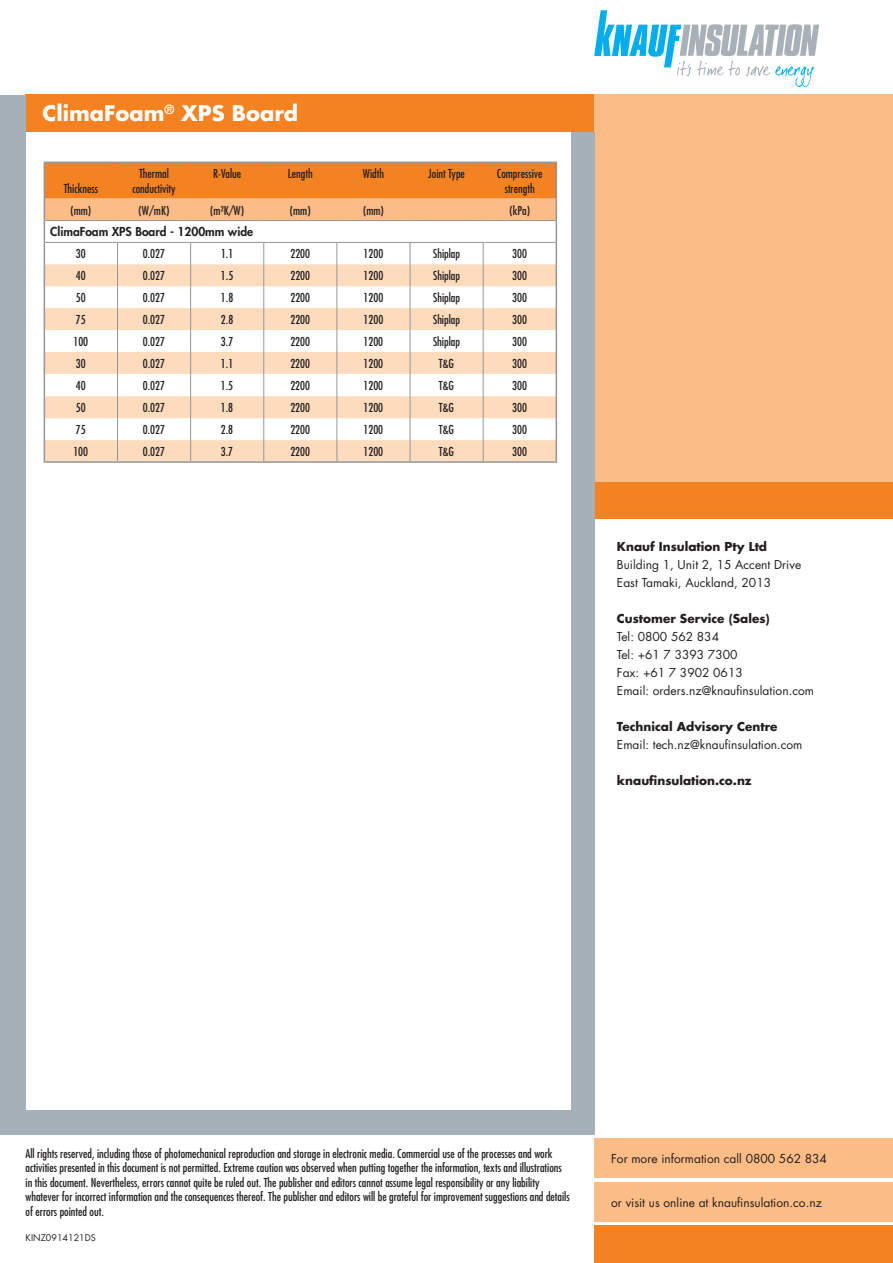
<style>
.page{position:relative;width:893px;height:1263px;background:#fff}
.page>*{position:absolute;margin:0;border:0;box-sizing:border-box;transform-origin:0 0}
.t1{font:700 21px "Futura Std";color:#fff}
.t2{font:condensed 12px/14.4px "Futura Std";color:#231f20;text-align:center}
.t3{font:12px/18px "Futura Std";color:#231f20}
.t4{font:700 12px "Futura Std";color:#231f20}
.t5{font:800 12px "Futura Std";color:#231f20}
.t6{font:9px "Futura Std";color:#231f20}
</style>
<div class="page">
<div style="left:26px;top:95px;width:568px;height:37px;background:#f48221"></div>
<div style="left:594px;top:482px;width:299px;height:37px;background:#f48221"></div>
<div style="left:594px;top:1225px;width:299px;height:38px;background:#f48221"></div>
<div style="left:594px;top:1182px;width:299px;height:40px;background:#fbbc85"></div>
<div style="left:594px;top:1138px;width:299px;height:40px;background:#fbbc85"></div>
<div style="left:594px;top:95px;width:299px;height:387px;background:#fbbc85"></div>
<div style="left:0;top:95px;width:26px;height:1039px;background:#a6b0b8"></div>
<div style="left:571px;top:132px;width:23px;height:1002px;background:#a6b0b8"></div>
<div style="left:26px;top:1110px;width:545px;height:24px;background:#a6b0b8"></div>
<svg style="left:594px;top:10px;width:225px;height:77px"></svg>
<svg style="left:44px;top:162px;width:513px;height:299px"></svg>
<hr style="left:44px;top:461px;width:73px;height:2px;background:#939598">
<hr style="left:117px;top:461px;width:74px;height:2px;background:#939598">
<hr style="left:191px;top:461px;width:73px;height:2px;background:#939598">
<hr style="left:264px;top:461px;width:73px;height:2px;background:#939598">
<hr style="left:337px;top:461px;width:73px;height:2px;background:#939598">
<hr style="left:410px;top:461px;width:73px;height:2px;background:#939598">
<hr style="left:483px;top:461px;width:74px;height:2px;background:#939598">
<h1 class="t1" style="left:43px;top:99px;width:257px">ClimaFoam<sup>®</sup> XPS Board</h1>
<p class="t2" style="left:64px;top:181px;width:36px">Thickness</p>
<p class="t2" style="left:132px;top:167px;width:45px">Thermal conductivity</p>
<p class="t2" style="left:213px;top:167px;width:30px">R-Value</p>
<p class="t2" style="left:288px;top:167px;width:26px">Length</p>
<p class="t2" style="left:363px;top:167px;width:23px">Width</p>
<p class="t2" style="left:428px;top:167px;width:38px">Joint Type</p>
<p class="t2" style="left:497px;top:167px;width:47px">Compressive strength</p>
<p class="t2" style="left:71px;top:203px;width:22px">(mm)</p>
<p class="t2" style="left:139px;top:203px;width:32px">(W/mK)</p>
<p class="t2" style="left:210px;top:203px;width:35px">(m²K/W)</p>
<p class="t2" style="left:290px;top:203px;width:22px">(mm)</p>
<p class="t2" style="left:363px;top:203px;width:22px">(mm)</p>
<p class="t2" style="left:509px;top:203px;width:22px">(kPa)</p>
<p class="t5" style="left:50px;top:224px;width:204px">ClimaFoam XPS Board - 1200mm wide</p>
<p class="t2" style="left:76px;top:247px;width:11px">30</p>
<p class="t2" style="left:143px;top:247px;width:24px">0.027</p>
<p class="t2" style="left:221px;top:247px;width:14px">1.1</p>
<p class="t2" style="left:290px;top:247px;width:21px">2200</p>
<p class="t2" style="left:364px;top:247px;width:21px">1200</p>
<p class="t2" style="left:433px;top:247px;width:28px">Shiplap</p>
<p class="t2" style="left:512px;top:247px;width:16px">300</p>
<p class="t2" style="left:76px;top:269px;width:11px">40</p>
<p class="t2" style="left:143px;top:269px;width:24px">0.027</p>
<p class="t2" style="left:221px;top:269px;width:14px">1.5</p>
<p class="t2" style="left:290px;top:269px;width:21px">2200</p>
<p class="t2" style="left:364px;top:269px;width:21px">1200</p>
<p class="t2" style="left:433px;top:269px;width:28px">Shiplap</p>
<p class="t2" style="left:512px;top:269px;width:16px">300</p>
<p class="t2" style="left:76px;top:290px;width:11px">50</p>
<p class="t2" style="left:143px;top:290px;width:24px">0.027</p>
<p class="t2" style="left:221px;top:290px;width:14px">1.8</p>
<p class="t2" style="left:290px;top:290px;width:21px">2200</p>
<p class="t2" style="left:364px;top:290px;width:21px">1200</p>
<p class="t2" style="left:433px;top:290px;width:28px">Shiplap</p>
<p class="t2" style="left:512px;top:290px;width:16px">300</p>
<p class="t2" style="left:76px;top:312px;width:11px">75</p>
<p class="t2" style="left:143px;top:312px;width:24px">0.027</p>
<p class="t2" style="left:221px;top:312px;width:14px">2.8</p>
<p class="t2" style="left:290px;top:312px;width:21px">2200</p>
<p class="t2" style="left:364px;top:312px;width:21px">1200</p>
<p class="t2" style="left:433px;top:312px;width:28px">Shiplap</p>
<p class="t2" style="left:512px;top:312px;width:16px">300</p>
<p class="t2" style="left:73px;top:334px;width:16px">100</p>
<p class="t2" style="left:143px;top:334px;width:24px">0.027</p>
<p class="t2" style="left:221px;top:334px;width:14px">3.7</p>
<p class="t2" style="left:290px;top:334px;width:21px">2200</p>
<p class="t2" style="left:363px;top:334px;width:21px">1200</p>
<p class="t2" style="left:433px;top:334px;width:28px">Shiplap</p>
<p class="t2" style="left:512px;top:334px;width:16px">300</p>
<p class="t2" style="left:76px;top:356px;width:11px">30</p>
<p class="t2" style="left:143px;top:356px;width:24px">0.027</p>
<p class="t2" style="left:221px;top:356px;width:14px">1.1</p>
<p class="t2" style="left:290px;top:356px;width:21px">2200</p>
<p class="t2" style="left:363px;top:356px;width:21px">1200</p>
<p class="t2" style="left:439px;top:356px;width:17px">T&amp;G</p>
<p class="t2" style="left:512px;top:356px;width:16px">300</p>
<p class="t2" style="left:76px;top:378px;width:11px">40</p>
<p class="t2" style="left:143px;top:378px;width:24px">0.027</p>
<p class="t2" style="left:221px;top:378px;width:14px">1.5</p>
<p class="t2" style="left:290px;top:378px;width:21px">2200</p>
<p class="t2" style="left:363px;top:378px;width:21px">1200</p>
<p class="t2" style="left:439px;top:378px;width:17px">T&amp;G</p>
<p class="t2" style="left:512px;top:378px;width:16px">300</p>
<p class="t2" style="left:76px;top:400px;width:11px">50</p>
<p class="t2" style="left:143px;top:400px;width:24px">0.027</p>
<p class="t2" style="left:221px;top:400px;width:14px">1.8</p>
<p class="t2" style="left:290px;top:400px;width:21px">2200</p>
<p class="t2" style="left:363px;top:400px;width:21px">1200</p>
<p class="t2" style="left:439px;top:400px;width:17px">T&amp;G</p>
<p class="t2" style="left:512px;top:400px;width:16px">300</p>
<p class="t2" style="left:76px;top:422px;width:11px">75</p>
<p class="t2" style="left:143px;top:422px;width:24px">0.027</p>
<p class="t2" style="left:221px;top:422px;width:14px">2.8</p>
<p class="t2" style="left:290px;top:422px;width:21px">2200</p>
<p class="t2" style="left:363px;top:422px;width:21px">1200</p>
<p class="t2" style="left:439px;top:422px;width:17px">T&amp;G</p>
<p class="t2" style="left:512px;top:422px;width:16px">300</p>
<p class="t2" style="left:73px;top:444px;width:16px">100</p>
<p class="t2" style="left:143px;top:444px;width:24px">0.027</p>
<p class="t2" style="left:221px;top:444px;width:14px">3.7</p>
<p class="t2" style="left:290px;top:444px;width:21px">2200</p>
<p class="t2" style="left:363px;top:444px;width:21px">1200</p>
<p class="t2" style="left:439px;top:444px;width:17px">T&amp;G</p>
<p class="t2" style="left:512px;top:444px;width:16px">300</p>
<p class="t4" style="left:617px;top:538px;width:152px">Knauf Insulation Pty Ltd</p>
<p class="t3" style="left:617px;top:556px;width:186px">Building 1, Unit 2, 15 Accent Drive<br>East Tamaki, Auckland, 2013</p>
<p class="t4" style="left:617px;top:610px;width:154px">Customer Service (Sales)</p>
<p class="t3" style="left:617px;top:628px;width:199px">Tel: 0800 562 834<br>Tel: +61 7 3393 7300<br>Fax: +61 7 3902 0613<br>Email: orders.nz@knaufinsulation.com</p>
<p class="t4" style="left:617px;top:718px;width:162px">Technical Advisory Centre</p>
<p class="t3" style="left:617px;top:736px;width:187px">Email: tech.nz@knaufinsulation.com</p>
<p class="t4" style="left:617px;top:772px;width:136px">knaufinsulation.co.nz</p>
<p class="t2" style="left:26px;top:1146px;width:546px;text-align:left">All rights reserved, including those of photomechanical reproduction and storage in electronic media. Commercial use of the processes and work activities presented in this document is not permitted. Extreme caution was observed when putting together the information, texts and illustrations in this document. Nevertheless, errors cannot quite be ruled out. The publisher and editors cannot assume legal responsibility or any liability whatever for incorrect information and the consequences thereof. The publisher and editors will be grateful for improvement suggestions and details of errors pointed out.</p>
<p class="t6" style="left:26px;top:1231px;width:72px">KINZ0914121DS</p>
<p class="t3" style="left:611px;top:1150px;width:217px">For more information call 0800 562 834</p>
<p class="t3" style="left:611px;top:1193px;width:212px">or visit us online at knaufinsulation.co.nz</p>
</div>
